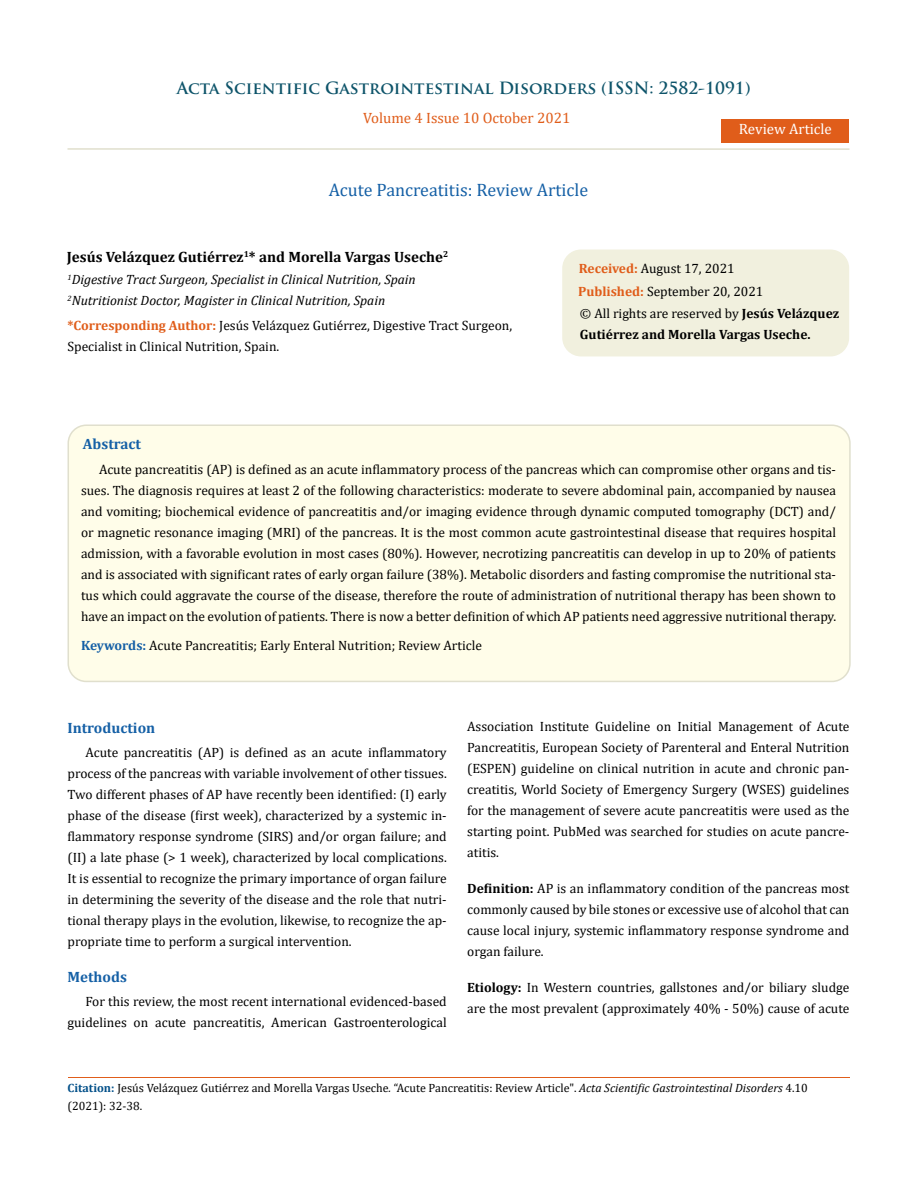
<style>
.page{position:relative;width:917px;height:1188px;background:#fff}
.page>*{position:absolute;margin:0;border:0;box-sizing:border-box;transform-origin:0 0}
.t1{font:18px "Cambria";color:#1560a6}
.t2{font:700 16.5px "Trajan Pro";color:#0e546a}
.t3{font:700 15px "Cambria";color:#000}
.t4{font:700 15px "Cambria";color:#1560a6}
.t5{font:15px "Cambria";color:#e05d1a}
.t6{font:15px "Cambria";color:#fff}
.t7{font:13.5px/21px "Cambria";color:#000;text-align:justify}
.t8{font:italic 13.5px/21px "Cambria";color:#000}
.t9{font:700 13.5px/21px "Cambria";color:#000}
.t10{font:12px/18px "Cambria";color:#000}
.s1{font-weight:700;color:#e05d1a}
.s2{font-weight:400}
.s3{font-weight:700;color:#1560a6}
.s4{font-weight:700}
.s5{font-weight:700;color:#035089}
.s6{font-style:italic}
</style>
<div class="page">
<div style="left:721px;top:119px;width:128px;height:23px;background:#e05d1a"></div>
<div style="left:563px;top:250px;width:285px;height:106px;background:#f1f0de;border-radius:18px"></div>
<div style="left:562px;top:250px;width:287px;height:106px;border:2px solid #f1f0de;border-radius:18px"></div>
<div style="left:68px;top:425px;width:781px;height:256px;background:#fffde9;border-radius:18px"></div>
<div style="left:67px;top:424px;width:783px;height:258px;border:2px solid #e0dfcd;border-radius:18px"></div>
<hr style="left:67px;top:148px;width:782px;height:2px;background:#e0dfcd">
<hr style="left:68px;top:1077px;width:781px;height:1px;background:#e05d1a">
<p class="t2" style="left:177px;top:77px;width:575px">Acta Scientific Gastrointestinal Disorders (ISSN: 2582-1091)</p>
<p class="t5" style="left:363px;top:109px;width:209px">Volume 4 Issue 10 October 2021</p>
<p class="t6" style="left:739px;top:120px;width:94px">Review Article</p>
<h1 class="t1" style="left:329px;top:180px;width:261px">Acute Pancreatitis: Review Article</h1>
<p class="t3" style="left:67px;top:246px;width:383px">Jesús Velázquez Gutiérrez<sup>1</sup>* and Morella Vargas Useche<sup>2</sup></p>
<p class="t8" style="left:67px;top:269px;width:350px"><sup>1</sup>Digestive Tract Surgeon, Specialist in Clinical Nutrition, Spain<br><sup>2</sup>Nutritionist Doctor, Magister in Clinical Nutrition, Spain</p>
<p class="t7" style="left:67px;top:315px;width:446px"><span class="s1">*Corresponding Author:</span> Jesús Velázquez Gutiérrez, Digestive Tract Surgeon,<br>Specialist in Clinical Nutrition, Spain.</p>
<p class="t7" style="left:578px;top:257px;width:187px;line-height:23px"><span class="s1">Received:</span> August 17, 2021<br><span class="s1">Published:</span> September 20, 2021</p>
<p class="t9" style="left:580px;top:302px;width:261px"><span class="s2">© All rights are reserved by</span> Jesús Velázquez<br>Gutiérrez and Morella Vargas Useche.</p>
<p class="t4" style="left:83px;top:433px;width:60px">Abstract</p>
<p class="t7" style="left:81px;top:459px;width:756px;text-indent:18px">Acute pancreatitis (AP) is defined as an acute inflammatory process of the pancreas which can compromise other organs and tis&shy;sues. The diagnosis requires at least 2 of the following characteristics: moderate to severe abdominal pain, accompanied by nausea and vomiting; biochemical evidence of pancreatitis and/or imaging evidence through dynamic computed tomography (DCT) and/ or magnetic resonance imaging (MRI) of the pancreas. It is the most common acute gastrointestinal disease that requires hospital admission, with a favorable evolution in most cases (80%). However, necrotizing pancreatitis can develop in up to 20% of patients and is associated with significant rates of early organ failure (38%). Metabolic disorders and fasting compromise the nutritional sta&shy;tus which could aggravate the course of the disease, therefore the route of administration of nutritional therapy has been shown to have an impact on the evolution of patients. There is now a better definition of which AP patients need aggressive nutritional therapy.</p>
<p class="t7" style="left:81px;top:635px;width:402px"><span class="s3">Keywords:</span> Acute Pancreatitis; Early Enteral Nutrition; Review Article</p>
<p class="t4" style="left:67px;top:717px;width:89px">Introduction</p>
<p class="t7" style="left:67px;top:741px;width:381px;text-indent:18px">Acute pancreatitis (AP) is defined as an acute inflammatory process of the pancreas with variable involvement of other tissues.<br>Two different phases of AP have recently been identified: (I) early phase of the disease (first week), characterized by a systemic in&shy;flammatory response syndrome (SIRS) and/or organ failure; and (II) a late phase (&gt; 1 week), characterized by local complications.<br>It is essential to recognize the primary importance of organ failure in determining the severity of the disease and the role that nutri&shy;tional therapy plays in the evolution, likewise, to recognize the ap&shy;propriate time to perform a surgical intervention.</p>
<p class="t4" style="left:67px;top:966px;width:61px">Methods</p>
<p class="t7" style="left:67px;top:990px;width:381px;text-align:right">For this review, the most recent international evidenced-based guidelines on acute pancreatitis, American Gastroenterological</p>
<p class="t7" style="left:467px;top:715px;width:384px">Association Institute Guideline on Initial Management of Acute Pancreatitis, European Society of Parenteral and Enteral Nutrition (ESPEN) guideline on clinical nutrition in acute and chronic pan&shy;creatitis, World Society of Emergency Surgery (WSES) guidelines for the management of severe acute pancreatitis were used as the starting point. PubMed was searched for studies on acute pancre&shy;atitis.</p>
<p class="t7" style="left:467px;top:877px;width:384px"><span class="s4">Definition:</span> AP is an inflammatory condition of the pancreas most commonly caused by bile stones or excessive use of alcohol that can cause local injury, systemic inflammatory response syndrome and organ failure.</p>
<p class="t7" style="left:467px;top:976px;width:384px"><span class="s4">Etiology:</span> In Western countries, gallstones and/or biliary sludge are the most prevalent (approximately 40% - 50%) cause of acute</p>
<p class="t10" style="left:68px;top:1079px;width:741px"><span class="s5">Citation:</span> Jesús Velázquez Gutiérrez and Morella Vargas Useche<span class="s6">.</span> “Acute Pancreatitis: Review Article". <span class="s6">Acta Scientific Gastrointestinal Disorders</span> 4.10 (2021): 32-38.</p>
</div>
